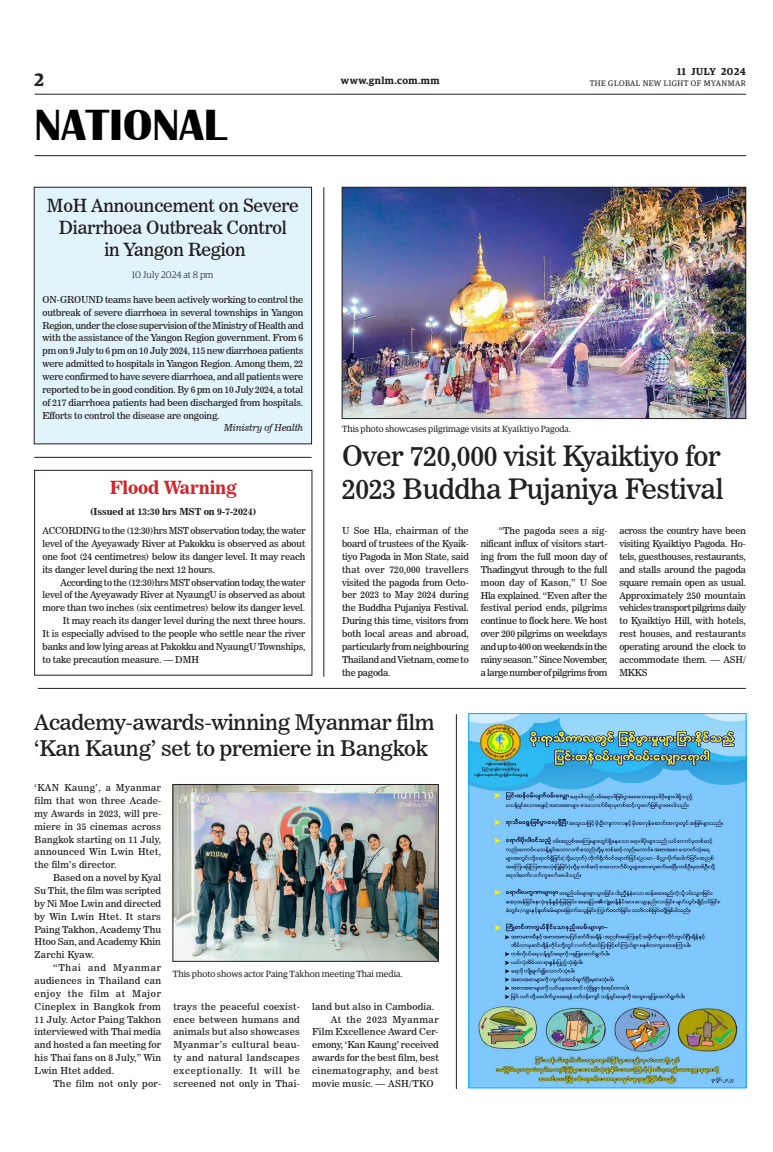
<style>
.page{position:relative;width:773px;height:1152px;background:#fff}
.page>*{position:absolute;margin:0;border:0;box-sizing:border-box;transform-origin:0 0}
.t1{font:700 45px "Britannic";color:#000001}
._2_Clm_Head{font:28px/33.6px "News 706 BT Roman C";letter-spacing:-.01em;color:#231f20}
._2_Clm_Head-2{font:21.4px/25.7px "News 706 BT Roman C";letter-spacing:-.01em;color:#231f20}
._1_Clm_Head{font:18px/21.6px "News 706 BT Roman C";letter-spacing:-.01em;color:#231f20;text-align:center}
._1_Clm_Head-2{font:18px "News 706 BT Bold C";letter-spacing:-.01em;color:#d1232a}
.t2{font:600 18px "Guardian Egyp";color:#231f20}
.t3{font:600 10px "Guardian Egyp";letter-spacing:.05em;color:#231f20}
._2nd_Body{font:9.5px/12.9px "News 706 BT Roman C";letter-spacing:-.005em;color:#231f20;text-align:justify}
.Normal_Para{font:9.5px/12.9px "News 706 BT Roman C";letter-spacing:-.01em;color:#231f20;text-align:justify}
._2nd_Body-2{font:9.5px "News 706 BT Bold C";letter-spacing:-.01em;color:#231f20}
._2nd_Body-3{font:9.5px "News 706 BT Roman C";letter-spacing:.02em;color:#231f20}
._2nd_Body-4{font:9.5px "News 706 BT Roman C";letter-spacing:.04em;color:#231f20}
._2nd_Body-5{font:9.5px "News 706 BT Italic C";letter-spacing:-.01em;color:#231f20}
.t4{font:300 9.5px "Guardian Egyp";letter-spacing:-.005em;color:#231f20}
.t5{font:9px "Guardian Egyp";color:#231f20}
.t6{font:8px "Guardian Egyp";letter-spacing:.06em;color:#231f20}
</style>
<div class="page">
<hr style="left:35px;top:94px;width:711px;height:1px;background:#231f20">
<hr style="left:35px;top:155px;width:711px;height:1px;background:#231f20">
<div style="left:34px;top:187px;width:277px;height:257px;background:#e1f4fc"></div>
<div style="left:34px;top:187px;width:278px;height:257px;border:1px solid #231f20"></div>
<img style="left:470px;top:715px;width:274px;height:371px">
<div style="left:468px;top:713px;width:278px;height:375px;border:1px solid #00aeef"></div>
<img style="left:175px;top:786px;width:261px;height:173px">
<div style="left:173px;top:784px;width:265px;height:177px;border:1px solid #231f20"></div>
<img style="left:344px;top:189px;width:400px;height:228px">
<div style="left:342px;top:187px;width:404px;height:232px;border:1px solid #231f20"></div>
<hr style="left:34px;top:457px;width:277px;height:1px;background:#231f20">
<hr style="left:456px;top:714px;width:1px;height:375px;background:#231f20">
<hr style="left:38px;top:688px;width:708px;height:1px;background:#231f20">
<hr style="left:323px;top:187px;width:1px;height:490px;background:#231f20">
<div style="left:34px;top:470px;width:278px;height:206px;border:1px solid #231f20"></div>
<h3 class="t2" style="left:35px;top:67px;width:11px">2</h3>
<h1 class="t1" style="left:35px;top:100px;width:193px">NATIONAL</h1>
<p class="_1_Clm_Head" style="left:47px;top:195px;width:253px">MoH Announcement on Severe<br>Diarrhoea Outbreak Control</p>
<p class="_1_Clm_Head" style="left:104px;top:238px;width:143px">in Yangon Region</p>
<p class="t4" style="left:132px;top:269px;width:83px">10 July 2024 at 8 pm</p>
<p class="Normal_Para" style="left:42px;top:293px;width:262px">ON-GROUND teams have been actively working to control the outbreak of severe diarrhoea in several townships in Yangon Region, under the close supervision of the Ministry of Health and with the assistance of the Yangon Region government. From 6 pm on 9 July to 6 pm on 10 July 2024, 115 new diarrhoea patients were admitted to hospitals in Yangon Region. Among them, 22 were confirmed to have severe diarrhoea, and all patients were reported to be in good condition. By 6 pm on 10 July 2024, a total of 217 diarrhoea patients had been discharged from hospitals.<br>Efforts to control the disease are ongoing.</p>
<p class="_2nd_Body-5" style="left:224px;top:422px;width:81px">Ministry of Health</p>
<p class="_1_Clm_Head-2" style="left:110px;top:477px;width:128px">Flood Warning</p>
<p class="_2nd_Body-2" style="left:90px;top:506px;width:168px">(Issued at 13:30 hrs MST on 9-7-2024)</p>
<p class="Normal_Para" style="left:42px;top:524px;width:264px">ACCORDING to the (12:30)hrs MST observation today, the water level of the Ayeyawady River at Pakokku is observed as about one foot (24 centimetres) below its danger level. It may reach its danger level during the next 12 hours.</p>
<p class="_2nd_Body" style="left:42px;top:576px;width:264px;text-indent:18px">According to the (12:30)hrs MST observation today, the water level of the Ayeyawady River at NyaungU is observed as about more than two inches (six centimetres) below its danger level.</p>
<p class="_2nd_Body" style="left:42px;top:614px;width:264px;text-indent:20px">It may reach its danger level during the next three hours.<br>It is especially advised to the people who settle near the river banks and low lying areas at Pakokku and NyaungU Townships, to take precaution measure. — DMH</p>
<p class="t3" style="left:677px;top:64px;width:70px">11 JULY 2024</p>
<p class="t3" style="left:341px;top:73px;width:100px">www.gnlm.com.mm</p>
<p class="t6" style="left:589px;top:78px;width:158px">THE GLOBAL NEW LIGHT OF MYANMAR</p>
<p class="t5" style="left:342px;top:423px;width:230px">This photo showcases pilgrimage visits at Kyaiktiyo Pagoda.</p>
<p class="_2_Clm_Head" style="left:342px;top:439px;width:383px">Over 720,000 visit Kyaiktiyo for<br>2023 Buddha Pujaniya Festival</p>
<p class="Normal_Para" style="left:342px;top:524px;width:128px">U Soe Hla, chairman of the board of trustees of the Kyaik&shy;tiyo Pagoda in Mon State, said that over 720,000 travellers visited the pagoda from Octo&shy;ber 2023 to May 2024 during the Buddha Pujaniya Festival.<br>During this time, visitors from both local areas and abroad, particularly from neighbouring Thailand and Vietnam, come to the pagoda.</p>
<p class="_2nd_Body" style="left:480px;top:524px;width:128px;text-indent:18px">“The pagoda sees a sig&shy;nificant influx of visitors start&shy;ing from the full moon day of Thadingyut through to the full moon day of Kason,” U Soe Hla explained. “Even after the festival period ends, pilgrims continue to flock here. We host over 200 pilgrims on weekdays and up to 400 on weekends in the rainy season.” Since November, a large number of pilgrims from</p>
<p class="_2nd_Body" style="left:619px;top:524px;width:128px">across the country have been visiting Kyaiktiyo Pagoda. Ho&shy;tels, guesthouses, restaurants, and stalls around the pagoda square remain open as usual.<br>Approximately 250 mountain vehicles transport pilgrims daily to Kyaiktiyo Hill, with hotels, rest houses, and restaurants operating around the clock to accommodate them. — ASH/ MKKS</p>
<p class="_2_Clm_Head-2" style="left:34px;top:710px;width:402px">Academy-awards-winning Myanmar film ‘Kan Kaung’ set to premiere in Bangkok</p>
<p class="Normal_Para" style="left:35px;top:781px;width:128px">‘KAN Kaung’, a Myanmar film that won three Acade&shy;my Awards in 2023, will pre&shy;miere in 35 cinemas across Bangkok starting on 11 July, announced Win Lwin Htet, the film’s director.</p>
<p class="_2nd_Body" style="left:35px;top:871px;width:128px;text-indent:18px">Based on a novel by Kyal Su Thit, the film was scripted by Ni Moe Lwin and directed by Win Lwin Htet. It stars Paing Takhon, Academy Thu Htoo San, and Academy Khin Zarchi Kyaw.</p>
<p class="_2nd_Body" style="left:35px;top:961px;width:128px;text-indent:18px">“Thai and Myanmar audiences in Thailand can enjoy the film at Major Cineplex in Bangkok from 11 July. Actor Paing Takhon interviewed with Thai media and hosted a fan meeting for his Thai fans on 8 July,” Win Lwin Htet added.</p>
<p class="_2nd_Body-4" style="left:53px;top:1078px;width:109px">The film not only por-</p>
<p class="t5" style="left:173px;top:968px;width:231px">This photo shows actor Paing Takhon meeting Thai media.</p>
<p class="_2nd_Body" style="left:173px;top:1000px;width:128px">trays the peaceful coexist&shy;ence between humans and animals but also showcases Myanmar’s cultural beau&shy;ty and natural landscapes exceptionally. It will be screened not only in Thai-</p>
<p class="_2nd_Body-3" style="left:312px;top:1001px;width:124px">land but also in Cambodia.</p>
<p class="_2nd_Body" style="left:312px;top:1013px;width:128px;text-indent:18px">At the 2023 Myanmar Film Excellence Award Cer&shy;emony, ‘Kan Kaung’ received awards for the best film, best cinematography, and best movie music. — ASH/TKO</p>
</div>
